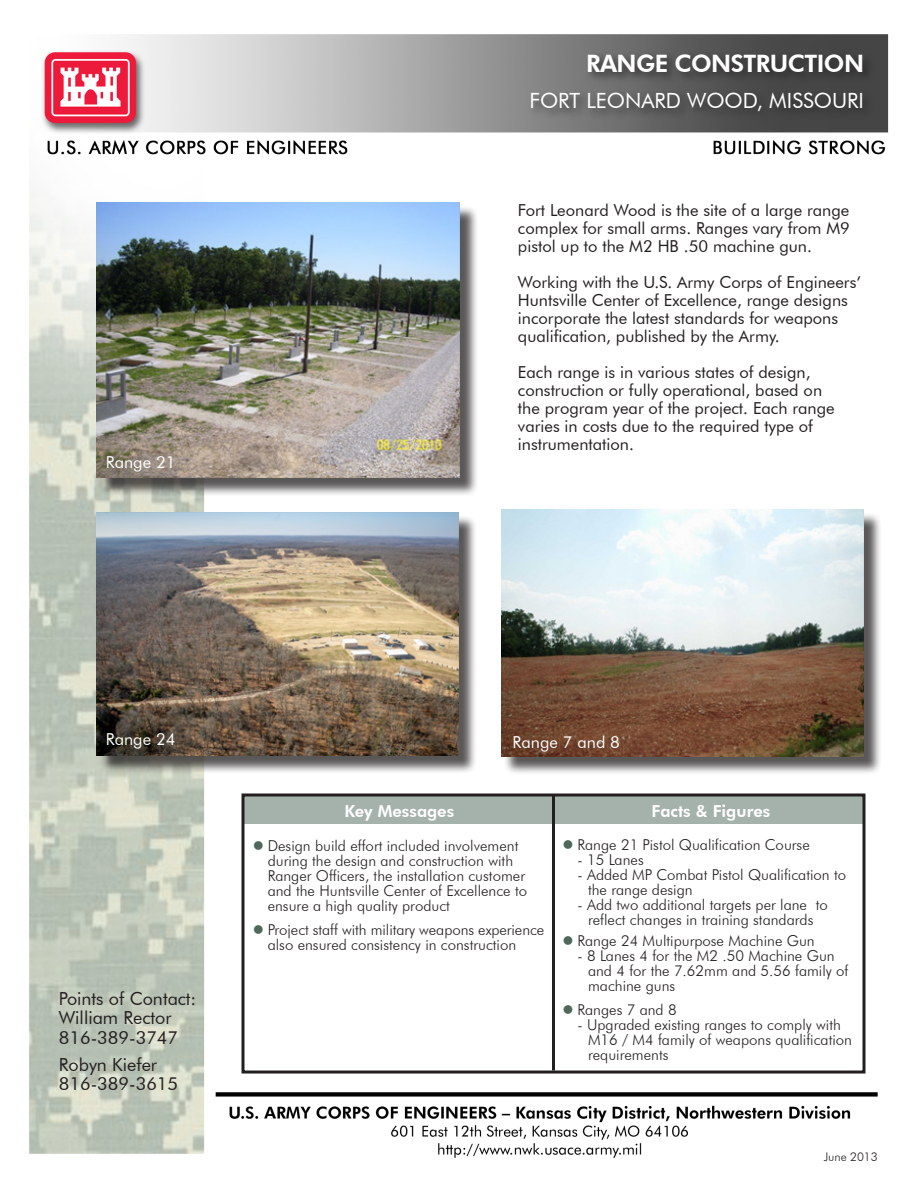
<style>
.page{position:relative;width:918px;height:1188px;background:#fff}
.page>*{position:absolute;margin:0;border:0;box-sizing:border-box;transform-origin:0 0}
.t1{font:800 24px "Futura BT";letter-spacing:-.025em;color:#fff}
.t2{font:21px "Futura BT";color:#fff}
.t3{font:18px/27px "Futura BT";color:#231f20}
.t4{font:16.5px/18px "Futura BT";color:#231f20}
.t5{font:800 16.5px "Futura BT";color:#fff}
.t6{font:16.5px "Futura BT";color:#fff}
.t7{font:300 15px/15px "Futura BT";color:#231f20}
.t8{font:300 12px "Futura BT";color:#231f20}
.s1{color:#4f685b}
</style>
<div class="page">
<img style="left:29px;top:34px;width:860px;height:1124px">
<div style="left:243px;top:796px;width:621px;height:28px;background:#a5b2ab"></div>
<hr style="left:552px;top:795px;width:3px;height:276px;background:#231f20">
<div style="left:528px;top:51px;width:347px;height:72px;background:#231f20;opacity:.75"></div>
<div style="left:98px;top:205px;width:380px;height:291px;background:#231f20;opacity:.75"></div>
<img style="left:96px;top:202px;width:364px;height:276px">
<div style="left:99px;top:515px;width:379px;height:260px;background:#231f20;opacity:.75"></div>
<img style="left:97px;top:511px;width:362px;height:245px">
<div style="left:503px;top:512px;width:379px;height:263px;background:#231f20;opacity:.75"></div>
<img style="left:501px;top:510px;width:363px;height:246px">
<div style="left:242px;top:794px;width:624px;height:280px;border:3px solid #231f20"></div>
<svg style="left:264px;top:851px;width:15px;height:1px"></svg>
<svg style="left:264px;top:935px;width:15px;height:1px"></svg>
<svg style="left:574px;top:850px;width:15px;height:1px"></svg>
<svg style="left:574px;top:946px;width:15px;height:1px"></svg>
<svg style="left:574px;top:1015px;width:15px;height:1px"></svg>
<p class="t1" style="left:586px;top:49px;width:279px">RANGE CONSTRUCTION</p>
<p class="t2" style="left:529px;top:88px;width:336px">FORT LEONARD WOOD, MISSOURI</p>
<p class="t6" style="left:106px;top:452px;width:71px">Range 21</p>
<p class="t4" style="left:518px;top:201px;width:334px;text-align:justify">Fort Leonard Wood is the site of a large range complex for small arms. Ranges vary from M9 pistol up to the M2 HB .50 machine gun.</p>
<p class="t4" style="left:518px;top:273px;width:345px">Working with the U.S. Army Corps of Engineers’ Huntsville Center of Excellence, range designs incorporate the latest standards for weapons qualification, published by the Army.</p>
<p class="t4" style="left:518px;top:363px;width:318px">Each range is in various states of design, construction or fully operational, based on the program year of the project. Each range varies in costs due to the required type of instrumentation.</p>
<p class="t6" style="left:106px;top:729px;width:71px">Range 24</p>
<p class="t6" style="left:513px;top:732px;width:109px">Range 7 and 8</p>
<p class="t3" style="left:59px;top:985px;width:139px">Points of Contact:</p>
<p class="t3" style="left:59px;top:1004px;width:114px">William Rector</p>
<p class="t3" style="left:59px;top:1024px;width:121px">816-389-3747<br>Robyn Kiefer</p>
<p class="t3" style="left:59px;top:1070px;width:121px">816-389-3615</p>
<p class="t5" style="left:344px;top:801px;width:111px">Key Messages</p>
<p class="t5" style="left:652px;top:801px;width:120px">Facts &amp; Figures</p>
<p class="t7" style="left:268px;top:838px;width:261px;text-indent:-15px"><span class="s1">●</span> Design build effort included involvement during the design and construction with Ranger Officers, the installation customer and the Huntsville Center of Excellence to ensure a high quality product</p>
<p class="t7" style="left:268px;top:922px;width:278px;text-indent:-15px"><span class="s1">●</span> Project staff with military weapons experience also ensured consistency in construction</p>
<p class="t7" style="left:563px;top:837px;width:249px"><span class="s1">●</span> Range 21 Pistol Qualification Course</p>
<p class="t7" style="left:578px;top:852px;width:68px">- 15 Lanes</p>
<p class="t7" style="left:588px;top:867px;width:260px;text-indent:-10px">- Added MP Combat Pistol Qualification to the range design</p>
<p class="t7" style="left:578px;top:897px;width:252px;text-align:center">- Add two additional targets per lane to reflect changes in training standards</p>
<p class="t7" style="left:563px;top:933px;width:254px"><span class="s1">●</span> Range 24 Multipurpose Machine Gun</p>
<p class="t7" style="left:588px;top:948px;width:262px;text-indent:-10px">- 8 Lanes 4 for the M2 .50 Machine Gun and 4 for the 7.62mm and 5.56 family of machine guns</p>
<p class="t7" style="left:563px;top:1002px;width:116px"><span class="s1">●</span> Ranges 7 and 8</p>
<p class="t7" style="left:588px;top:1017px;width:265px;text-indent:-10px">- Upgraded existing ranges to comply with<br>M16 / M4 family of weapons qualification requirements</p>
<p class="t8" style="left:824px;top:1149px;width:56px">June 2013</p>
</div>
